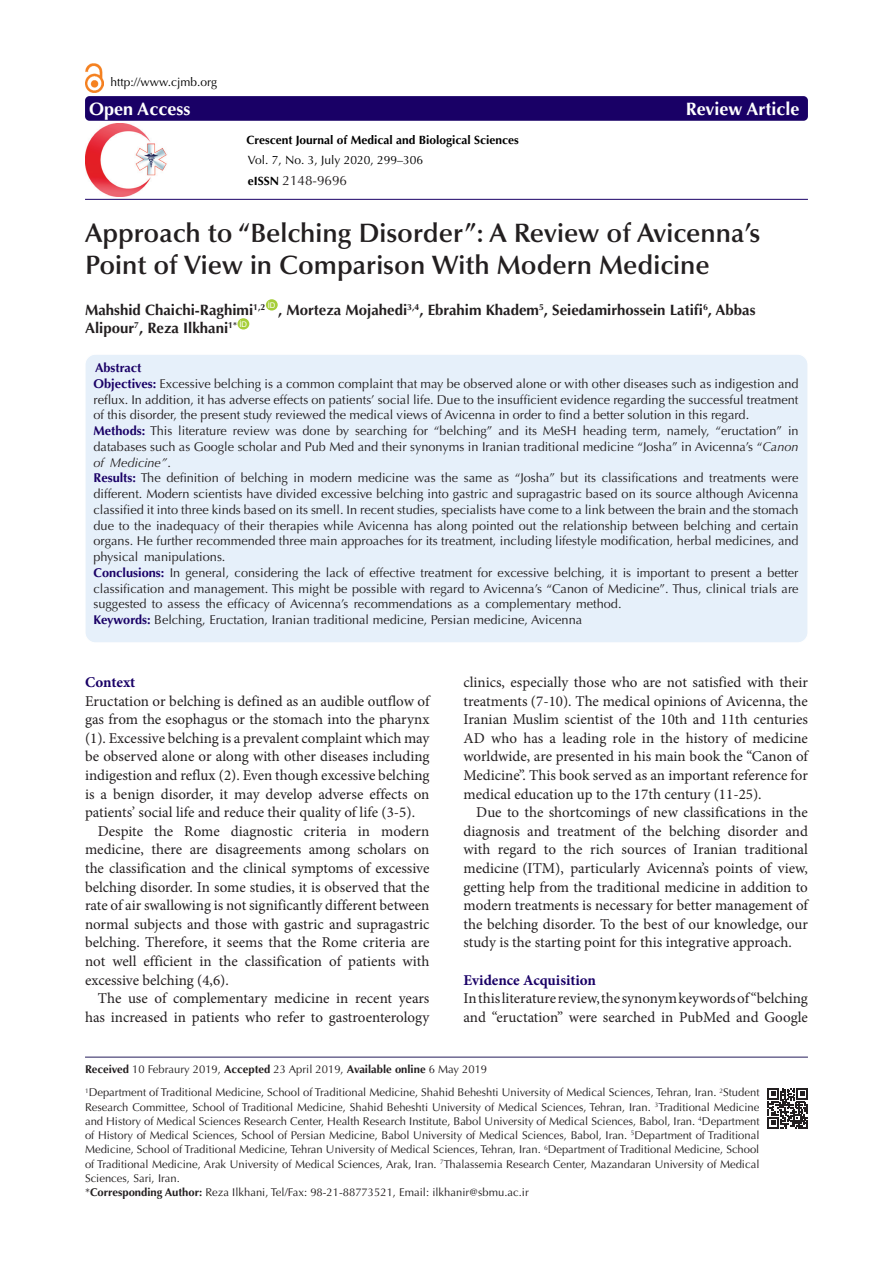
<style>
.page{position:relative;width:893px;height:1263px;background:#fff}
.page>*{position:absolute;margin:0;border:0;box-sizing:border-box;transform-origin:0 0}
.Pa3{font:600 26.7px/31.5px "Optima LT Std";color:#231f20}
.t1{font:700 18px "Optima LT Std";color:#fff}
.t2{font:15px/18.6px "Minion Pro";color:#231f20;text-align:justify}
.t3{font:700 15px "Optima LT Std";color:#231f20}
.heading_2{font:700 15px "Minion Pro";letter-spacing:-.005em;color:#190066}
.t4{font:13.5px "Optima LT Std";color:#231f20}
.t5{font:12.75px/15.8px "Optima LT Std";color:#231f20;text-align:justify}
.t6{font:700 12.75px "Optima LT Std";color:#190066}
.t7{font:12px "Optima LT Std";color:#000}
.t8{font:700 12px "Optima LT Std";color:#000}
.t9{font:11.25px/14.2px "Optima LT Std";color:#231f20;text-align:justify}
.t10{font:7.8px "Arial";color:#fff}
.s1{font-weight:700;font-size:12px;color:#000}
.s2{font-weight:700;color:#190066}
.s3{font-style:italic}
.s4{font-weight:700}
</style>
<div class="page">
<div style="left:85px;top:354px;width:723px;height:289px;background:#e6f0fa;border-radius:10px"></div>
<div style="left:266px;top:299px;width:12px;height:11px;background:#a6ce39;border-radius:50%"></div>
<div style="left:237px;top:318px;width:12px;height:11px;background:#a6ce39;border-radius:50%"></div>
<div style="left:85px;top:96px;width:723px;height:25px;background:#190066;border-radius:4px"></div>
<hr style="left:85px;top:199px;width:723px;height:1px;background:#190066">
<hr style="left:85px;top:1057px;width:723px;height:1px;background:#261d5c">
<img style="left:85px;top:63px;width:19px;height:30px">
<img style="left:85px;top:124px;width:82px;height:72px">
<svg style="left:768px;top:1088px;width:40px;height:40px"></svg>
<p class="t7" style="left:111px;top:75px;width:108px">http://www.cjmb.org</p>
<p class="t1" style="left:89px;top:98px;width:103px">Open Access</p>
<p class="t1" style="left:686px;top:98px;width:115px">Review Article</p>
<p class="t8" style="left:247px;top:132px;width:274px">Crescent Journal of Medical and Biological Sciences</p>
<p class="t7" style="left:248px;top:153px;width:177px">Vol. 7, No. 3, July 2020, 299–306</p>
<p class="t4" style="left:248px;top:172px;width:101px"><span class="s1">eISSN</span> 2148-9696</p>
<p class="Pa3" style="left:85px;top:218px;width:677px">Approach to “Belching Disorder”: A Review of Avicenna’s<br>Point of View in Comparison With Modern Medicine</p>
<p class="t3" style="left:85px;top:301px;width:182px">Mahshid Chaichi-Raghimi<sup>1,2</sup></p>
<p class="t10" style="left:268px;top:300px;width:9px">ID</p>
<p class="t3" style="left:278px;top:301px;width:479px">, Morteza Mojahedi<sup>3,4</sup>, Ebrahim Khadem<sup>5</sup>, Seiedamirhossein Latifi<sup>6</sup>, Abbas</p>
<p class="t3" style="left:85px;top:319px;width:153px">Alipour<sup>7</sup>, Reza Ilkhani<sup>1*</sup></p>
<p class="t10" style="left:239px;top:319px;width:9px">ID</p>
<p class="t6" style="left:95px;top:360px;width:48px">Abstract</p>
<p class="t5" style="left:94px;top:376px;width:707px"><span class="s2">Objectives:</span> Excessive belching is a common complaint that may be observed alone or with other diseases such as indigestion and reflux. In addition, it has adverse effects on patients’ social life. Due to the insufficient evidence regarding the successful treatment of this disorder, the present study reviewed the medical views of Avicenna in order to find a better solution in this regard.</p>
<p class="t5" style="left:94px;top:423px;width:707px"><span class="s2">Methods:</span> This literature review was done by searching for “belching” and its MeSH heading term, namely, “eructation” in databases such as Google scholar and Pub Med and their synonyms in Iranian traditional medicine “Josha” in Avicenna’s “<span class="s3">Canon of Medicine”</span>.</p>
<p class="t5" style="left:94px;top:470px;width:707px"><span class="s2">Results:</span> The definition of belching in modern medicine was the same as “Josha” but its classifications and treatments were different. Modern scientists have divided excessive belching into gastric and supragastric based on its source although Avicenna classified it into three kinds based on its smell. In recent studies, specialists have come to a link between the brain and the stomach due to the inadequacy of their therapies while Avicenna has along pointed out the relationship between belching and certain organs. He further recommended three main approaches for its treatment, including lifestyle modification, herbal medicines, and physical manipulations.</p>
<p class="t5" style="left:94px;top:565px;width:707px"><span class="s2">Conclusions:</span> In general, considering the lack of effective treatment for excessive belching, it is important to present a better classification and management. This might be possible with regard to Avicenna’s “Canon of Medicine”. Thus, clinical trials are suggested to assess the efficacy of Avicenna’s recommendations as a complementary method.</p>
<p class="t5" style="left:94px;top:612px;width:490px"><span class="s2">Keywords:</span> Belching, Eructation, Iranian traditional medicine, Persian medicine, Avicenna</p>
<p class="heading_2" style="left:85px;top:672px;width:52px">Context</p>
<p class="t2" style="left:85px;top:692px;width:346px">Eructation or belching is defined as an audible outflow of gas from the esophagus or the stomach into the pharynx (1). Excessive belching is a prevalent complaint which may be observed alone or along with other diseases including indigestion and reflux (2). Even though excessive belching is a benign disorder, it may develop adverse effects on patients’ social life and reduce their quality of life (3-5).</p>
<p class="t2" style="left:85px;top:822px;width:346px;text-indent:13px">Despite the Rome diagnostic criteria in modern medicine, there are disagreements among scholars on the classification and the clinical symptoms of excessive belching disorder. In some studies, it is observed that the rate of air swallowing is not significantly different between normal subjects and those with gastric and supragastric belching. Therefore, it seems that the Rome criteria are not well efficient in the classification of patients with excessive belching (4,6).</p>
<p class="t2" style="left:85px;top:989px;width:346px;text-align:right">The use of complementary medicine in recent years has increased in patients who refer to gastroenterology</p>
<p class="t2" style="left:463px;top:673px;width:346px">clinics, especially those who are not satisfied with their treatments (7-10). The medical opinions of Avicenna, the Iranian Muslim scientist of the 10th and 11th centuries AD who has a leading role in the history of medicine worldwide, are presented in his main book the “Canon of Medicine”. This book served as an important reference for medical education up to the 17th century (11-25).</p>
<p class="t2" style="left:463px;top:803px;width:346px;text-indent:13px">Due to the shortcomings of new classifications in the diagnosis and treatment of the belching disorder and with regard to the rich sources of Iranian traditional medicine (ITM), particularly Avicenna’s points of view, getting help from the traditional medicine in addition to modern treatments is necessary for better management of the belching disorder. To the best of our knowledge, our study is the starting point for this integrative approach.</p>
<p class="heading_2" style="left:463px;top:969px;width:134px">Evidence Acquisition</p>
<p class="t2" style="left:463px;top:989px;width:346px">In this literature review, the synonym keywords of “belching and “eructation” were searched in PubMed and Google</p>
<p class="t9" style="left:85px;top:1062px;width:404px"><span class="s4">Received</span> 10 Febraury 2019, <span class="s4">Accepted</span> 23 April 2019, <span class="s4">Available online</span> 6 May 2019</p>
<p class="t9" style="left:85px;top:1085px;width:676px"><sup>1</sup>Department of Traditional Medicine, School of Traditional Medicine, Shahid Beheshti University of Medical Sciences, Tehran, Iran. <sup>2</sup>Student Research Committee, School of Traditional Medicine, Shahid Beheshti University of Medical Sciences, Tehran, Iran. <sup>3</sup>Traditional Medicine and History of Medical Sciences Research Center, Health Research Institute, Babol University of Medical Sciences, Babol, Iran. <sup>4</sup>Department of History of Medical Sciences, School of Persian Medicine, Babol University of Medical Sciences, Babol, Iran. <sup>5</sup>Department of Traditional Medicine, School of Traditional Medicine, Tehran University of Medical Sciences, Tehran, Iran. <sup>6</sup>Department of Traditional Medicine, School of Traditional Medicine, Arak University of Medical Sciences, Arak, Iran. <sup>7</sup>Thalassemia Research Center, Mazandaran University of Medical Sciences, Sari, Iran.</p>
<p class="t9" style="left:85px;top:1185px;width:445px">*<span class="s4">Corresponding Author:</span> Reza Ilkhani, Tel/Fax: 98-21-88773521, Email: ilkhanir@sbmu.ac.ir</p>
</div>
